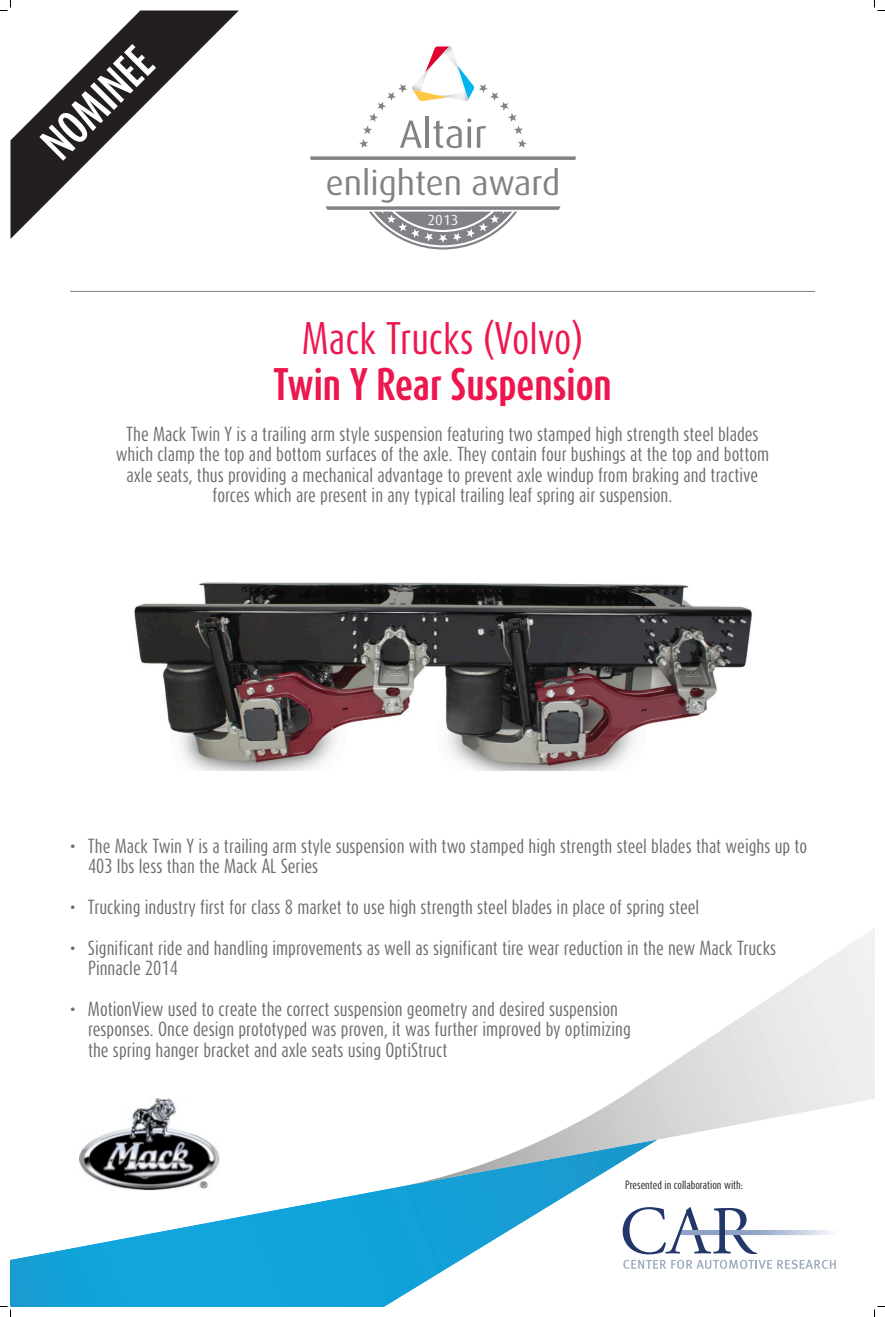
<style>
.page{position:relative;width:885px;height:1317px;background:#fff}
.page>*{position:absolute;margin:0;border:0;box-sizing:border-box;transform-origin:0 0}
.t1{font:700 40px "Dax Compact";color:#fff}
.t2{font:700 38px "Dax Compact";color:#ed174f}
.t3{font:38px "Dax Compact";color:#ed174f}
.t4{font:34.4px "Dax";color:#808285}
.t5{font:17px/20.4px "Dax Compact";color:#6c6d70}
.t6{font:14.65px "Dax";color:#f5f5f5}
.t7{font:10px "Dax Compact";color:#231f20}
</style>
<div class="page">
<svg style="left:10px;top:1156px;width:644px;height:150px"></svg>
<svg style="left:404px;top:929px;width:470px;height:257px"></svg>
<svg style="left:310px;top:46px;width:266px;height:204px"></svg>
<hr style="left:70px;top:291px;width:745px;height:1px;background:#808285">
<svg style="left:623px;top:1207px;width:208px;height:47px"></svg>
<svg style="left:623px;top:1260px;width:213px;height:9px"></svg>
<svg style="left:10px;top:11px;width:229px;height:228px"></svg>
<img style="left:134px;top:582px;width:618px;height:188px">
<img style="left:79px;top:1098px;width:140px;height:92px">
<svg style="left:0;top:0;width:11px;height:11px"></svg>
<svg style="left:0;top:1306px;width:11px;height:11px"></svg>
<svg style="left:874px;top:0;width:11px;height:11px"></svg>
<svg style="left:874px;top:1306px;width:11px;height:11px"></svg>
<p class="t1" style="left:31px;top:132px;width:137px;rotate:-45deg">NOMINEE</p>
<h3 class="t4" style="left:326px;top:164px;width:236px">enlighten award</h3>
<p class="t6" style="left:428px;top:212px;width:32px">2013</p>
<p class="t3" style="left:302px;top:314px;width:283px">Mack Trucks (Volvo)</p>
<p class="t2" style="left:273px;top:359px;width:340px">Twin Y Rear Suspension</p>
<p class="t5" style="left:116px;top:423px;width:655px;text-align:center">The Mack Twin Y is a trailing arm style suspension featuring two stamped high strength steel blades which clamp the top and bottom surfaces of the axle. They contain four bushings at the top and bottom axle seats, thus providing a mechanical advantage to prevent axle windup from braking and tractive forces which are present in any typical trailing leaf spring air suspension.</p>
<p class="t5" style="left:88px;top:835px;width:721px;text-indent:-18px">• The Mack Twin Y is a trailing arm style suspension with two stamped high strength steel blades that weighs up to<br>403 lbs less than the Mack AL Series</p>
<p class="t5" style="left:70px;top:896px;width:631px">• Trucking industry first for class 8 market to use high strength steel blades in place of spring steel</p>
<p class="t5" style="left:88px;top:937px;width:690px;text-indent:-18px">• Significant ride and handling improvements as well as significant tire wear reduction in the new Mack Trucks<br>Pinnacle 2014</p>
<p class="t5" style="left:88px;top:998px;width:544px;text-indent:-18px">• MotionView used to create the correct suspension geometry and desired suspension responses. Once design prototyped was proven, it was further improved by optimizing the spring hanger bracket and axle seats using OptiStruct</p>
<p class="t7" style="left:625px;top:1178px;width:120px">Presented in collaboration with:</p>
</div>
